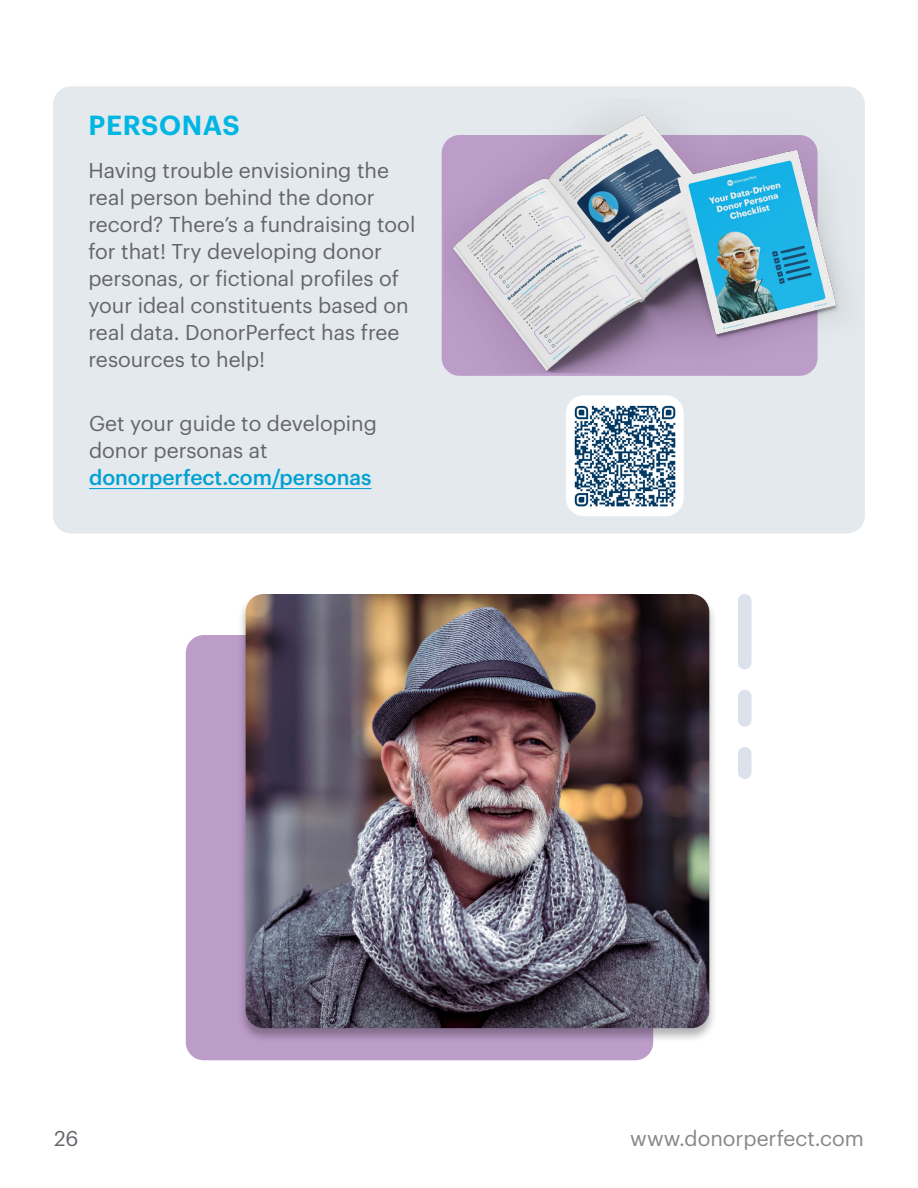
<style>
.page{position:relative;width:918px;height:1188px;background:#fff}
.page>*{position:absolute;margin:0;border:0;box-sizing:border-box;transform-origin:0 0}
.t1{font:600 27px "Graphik";letter-spacing:.025em;color:#00b6e3}
.t2{font:21px/27px "Graphik";color:#63656a}
.t3{font:500 21px "Graphik";color:#00a1d3}
.t4{font:21px "Graphik";color:#88868a}
</style>
<div class="page">
<div style="left:186px;top:635px;width:467px;height:425px;background:#bc9cc9;border-radius:18px"></div>
<div style="left:53px;top:86px;width:812px;height:448px;background:#e4e9ed;border-radius:18px"></div>
<hr style="left:89px;top:488px;width:282px;height:1px;background:#00a1d3">
<div style="left:566px;top:395px;width:118px;height:121px;background:#fff;border-radius:18px"></div>
<img style="left:574px;top:405px;width:102px;height:102px">
<img style="left:444px;top:114px;width:399px;height:259px">
<div style="left:237px;top:592px;width:480px;height:451px;background:#000;opacity:.3"></div>
<img style="left:246px;top:594px;width:463px;height:434px">
<div style="left:738px;top:747px;width:14px;height:32px;background:#dce2eb;border-radius:7px"></div>
<div style="left:738px;top:690px;width:14px;height:37px;background:#dce2eb;border-radius:7px"></div>
<div style="left:738px;top:594px;width:14px;height:76px;background:#dce2eb;border-radius:7px"></div>
<p class="t1" style="left:88px;top:104px;width:153px">PERSONAS</p>
<p class="t2" style="left:88px;top:155px;width:328px">Having trouble envisioning the real person behind the donor record? There’s a fundraising tool for that! Try developing donor personas, or fictional profiles of your ideal constituents based on real data. DonorPerfect has free resources to help!</p>
<p class="t2" style="left:89px;top:408px;width:289px">Get your guide to developing donor personas at</p>
<p class="t3" style="left:89px;top:461px;width:284px">donorperfect.com/personas</p>
<p class="t2" style="left:54px;top:1123px;width:26px">26</p>
<p class="t4" style="left:630px;top:1122px;width:235px">www.donorperfect.com</p>
</div>
